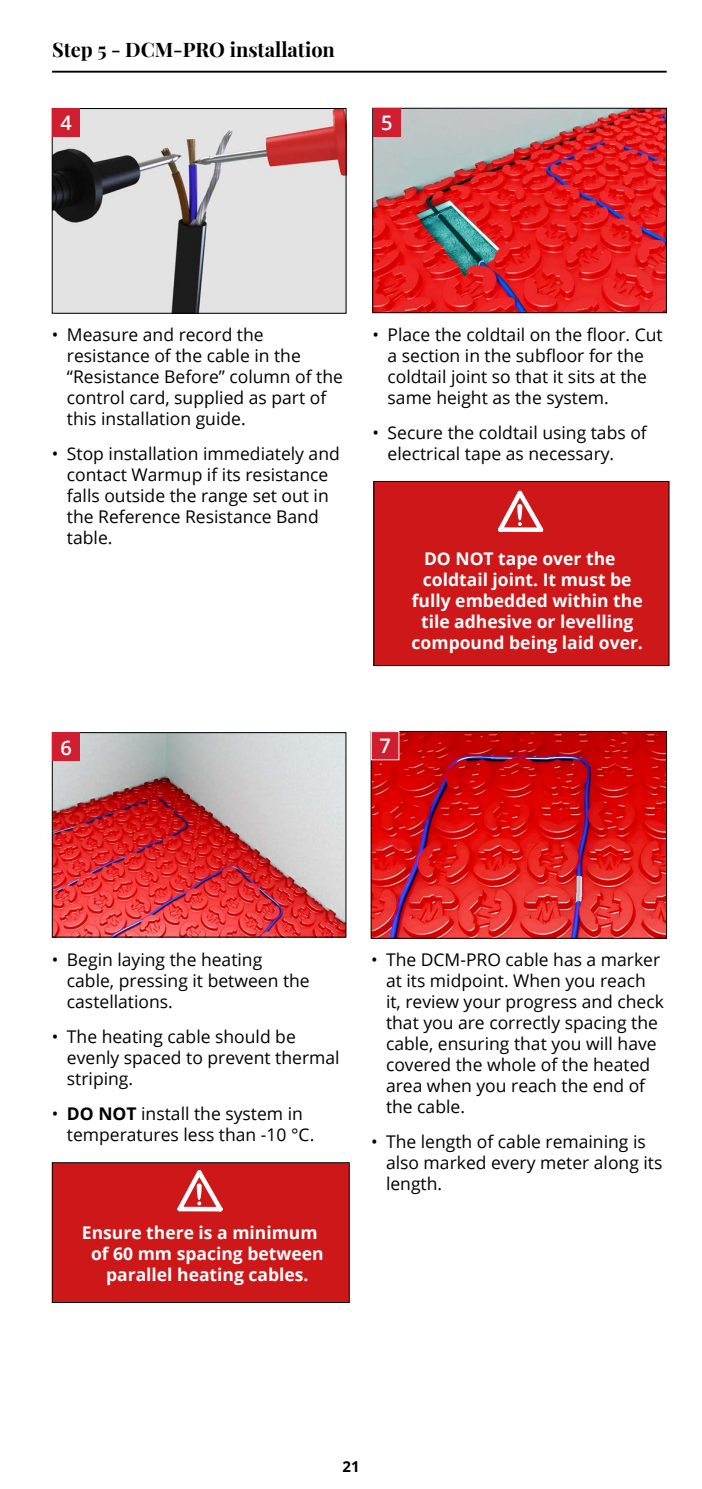
<style>
.page{position:relative;width:702px;height:1489px;background:#fff}
.page>*{position:absolute;margin:0;border:0;box-sizing:border-box;transform-origin:0 0}
.t1{font:700 20px "Playfair Display";color:#000}
.t2{font:600 20px "Open Sans";color:#fff}
.t3{font:17.5px/21px "Open Sans";color:#000}
.t4{font:700 17.5px/21px "Open Sans";color:#fff;text-align:center}
.t5{font:700 15px "Open Sans";color:#000}
.s1{font-weight:700}
</style>
<div class="page">
<hr style="left:52px;top:71px;width:614px;height:2px;background:#000">
<img style="left:373px;top:733px;width:291px;height:203px">
<div style="left:371px;top:731px;width:28px;height:28px;background:#cf1e30;border:1px solid #fff"></div>
<div style="left:52px;top:1162px;width:297px;height:140px;background:#cd1719"></div>
<div style="left:52px;top:1162px;width:297px;height:140px;border:1px solid #000"></div>
<svg style="left:177px;top:1170px;width:46px;height:41px"></svg>
<img style="left:54px;top:734px;width:290px;height:201px">
<div style="left:52px;top:732px;width:294px;height:205px;border:1px solid #000"></div>
<div style="left:52px;top:732px;width:28px;height:29px;background:#cf1e30"></div>
<img style="left:374px;top:110px;width:290px;height:201px">
<div style="left:372px;top:108px;width:294px;height:205px;border:1px solid #000"></div>
<div style="left:374px;top:481px;width:295px;height:184px;background:#cd1719"></div>
<div style="left:374px;top:481px;width:295px;height:184px;border:1px solid #000"></div>
<img style="left:54px;top:110px;width:290px;height:201px">
<div style="left:52px;top:108px;width:294px;height:205px;border:1px solid #000"></div>
<div style="left:52px;top:109px;width:28px;height:28px;background:#cf1e30"></div>
<div style="left:373px;top:108px;width:27px;height:29px;background:#cf1e30"></div>
<svg style="left:498px;top:490px;width:45px;height:42px"></svg>
<p class="t1" style="left:52px;top:34px;width:284px">Step 5 - DCM-PRO installation</p>
<p class="t2" style="left:60px;top:109px;width:13px">4</p>
<p class="t2" style="left:381px;top:109px;width:13px">5</p>
<p class="t3" style="left:67px;top:323px;width:277px;text-indent:-15px">• Measure and record the resistance of the cable in the “Resistance Before” column of the control card, supplied as part of this installation guide.</p>
<p class="t3" style="left:67px;top:442px;width:274px;text-indent:-15px">• Stop installation immediately and contact Warmup if its resistance falls outside the range set out in the Reference Resistance Band table.</p>
<p class="t3" style="left:387px;top:323px;width:277px;text-indent:-15px">• Place the coldtail on the floor. Cut a section in the subfloor for the coldtail joint so that it sits at the same height as the system.</p>
<p class="t3" style="left:387px;top:421px;width:261px;text-indent:-15px">• Secure the coldtail using tabs of electrical tape as necessary.</p>
<p class="t4" style="left:424px;top:547px;width:193px">DO NOT tape over the</p>
<p class="t4" style="left:423px;top:568px;width:210px">coldtail joint. It must be</p>
<p class="t4" style="left:412px;top:589px;width:232px">fully embedded within the</p>
<p class="t4" style="left:421px;top:610px;width:214px">tile adhesive or levelling</p>
<p class="t4" style="left:411px;top:631px;width:233px">compound being laid over.</p>
<p class="t2" style="left:60px;top:733px;width:13px">6</p>
<p class="t2" style="left:379px;top:732px;width:13px">7</p>
<p class="t3" style="left:67px;top:948px;width:244px;text-indent:-15px">• Begin laying the heating cable, pressing it between the castellations.</p>
<p class="t3" style="left:67px;top:1025px;width:274px;text-indent:-15px">• The heating cable should be evenly spaced to prevent thermal striping.</p>
<p class="t3" style="left:67px;top:1102px;width:249px;text-indent:-15px">• <span class="s1">DO NOT</span> install the system in temperatures less than -10 °C.</p>
<p class="t4" style="left:82px;top:1221px;width:243px">Ensure there is a minimum of 60 mm spacing between parallel heating cables.</p>
<p class="t3" style="left:386px;top:948px;width:279px;text-indent:-15px">• The DCM-PRO cable has a marker at its midpoint. When you reach it, review your progress and check that you are correctly spacing the cable, ensuring that you will have covered the whole of the heated area when you reach the end of the cable.</p>
<p class="t3" style="left:386px;top:1130px;width:278px;text-indent:-15px">• The length of cable remaining is also marked every meter along its length.</p>
<p class="t5" style="left:342px;top:1455px;width:19px">21</p>
</div>
